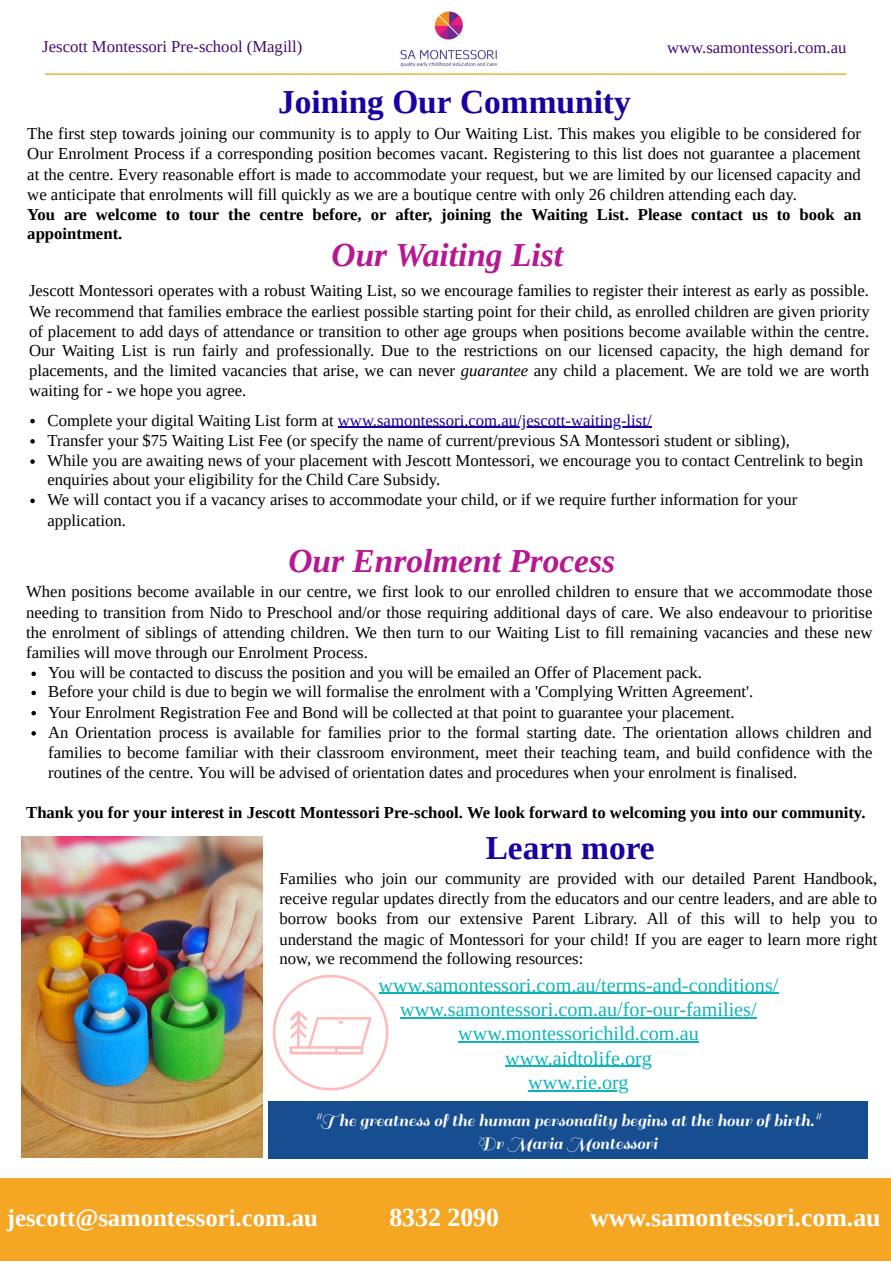
<style>
.page{position:relative;width:891px;height:1262px;background:#fff}
.page>*{position:absolute;margin:0;border:0;box-sizing:border-box;transform-origin:0 0}
.t1{font:italic 700 33.45px "Tinos";color:#b71791}
.t2{font:700 33.45px "Tinos";color:#1801a3}
.t3{font:700 25.8px "Tinos";color:#fff}
.t4{font:700 24.75px "Tinos";color:#fff}
.t5{font:20.25px/24.5px "Tinos";color:#0fb4bb;text-align:center}
.t6{font:18.9px/22.5px "Sail";color:#fff;text-align:center}
.t7{font:16.65px/20px "Tinos";color:#000;text-align:justify}
.t8{font:700 16.65px/19px "Tinos";color:#000}
.t9{font:16.65px "Tinos";color:#430e73}
.s1{font-style:italic}
.s2{color:#1801a3}
</style>
<div class="page">
<div style="left:0;top:1178px;width:890px;height:82px;background:#f5a623"></div>
<svg style="left:30px;top:419px;width:5px;height:4px"></svg>
<hr style="left:338px;top:427px;width:314px;height:1px;background:#1801a3">
<svg style="left:30px;top:439px;width:5px;height:4px"></svg>
<svg style="left:30px;top:459px;width:5px;height:5px"></svg>
<svg style="left:30px;top:498px;width:5px;height:5px"></svg>
<div style="left:268px;top:1101px;width:600px;height:58px;background:#174e92"></div>
<hr style="left:379px;top:992px;width:399px;height:1px;background:#0fb4bb">
<hr style="left:400px;top:1017px;width:357px;height:1px;background:#0fb4bb">
<hr style="left:458px;top:1041px;width:241px;height:1px;background:#0fb4bb">
<hr style="left:505px;top:1065px;width:147px;height:1px;background:#0fb4bb">
<hr style="left:528px;top:1090px;width:101px;height:1px;background:#0fb4bb">
<svg style="left:273px;top:974px;width:115px;height:116px"></svg>
<hr style="left:45px;top:73px;width:801px;height:2px;background:#f5a623">
<img style="left:21px;top:836px;width:242px;height:321px">
<svg style="left:31px;top:671px;width:5px;height:5px"></svg>
<svg style="left:31px;top:690px;width:5px;height:5px"></svg>
<svg style="left:31px;top:711px;width:5px;height:4px"></svg>
<svg style="left:31px;top:731px;width:5px;height:4px"></svg>
<img style="left:400px;top:11px;width:97px;height:56px">
<p class="t9" style="left:42px;top:37px;width:262px">Jescott Montessori Pre-school (Magill)</p>
<p class="t9" style="left:667px;top:38px;width:181px">www.samontessori.com.au</p>
<h1 class="t2" style="left:278px;top:84px;width:354px">Joining Our Community</h1>
<p class="t7" style="left:27px;top:123px;width:835px">The first step towards joining our community is to apply to Our Waiting List. This makes you eligible to be considered for Our Enrolment Process if a corresponding position becomes vacant. Registering to this list does not guarantee a placement at the centre. Every reasonable effort is made to accommodate your request, but we are limited by our licensed capacity and we anticipate that enrolments will fill quickly as we are a boutique centre with only 26 children attending each day.</p>
<p class="t8" style="left:27px;top:205px;width:836px">You are welcome to tour the centre before, or after, joining the Waiting List. Please contact us to book an appointment.</p>
<h1 class="t1" style="left:332px;top:236px;width:233px">Our Waiting List</h1>
<p class="t7" style="left:29px;top:281px;width:842px">Jescott Montessori operates with a robust Waiting List, so we encourage families to register their interest as early as possible.<br>We recommend that families embrace the earliest possible starting point for their child, as enrolled children are given priority of placement to add days of attendance or transition to other age groups when positions become available within the centre.<br>Our Waiting List is run fairly and professionally. Due to the restrictions on our licensed capacity, the high demand for placements, and the limited vacancies that arise, we can never <span class="s1">guarantee</span> any child a placement. We are told we are worth waiting for - we hope you agree.</p>
<p class="t7" style="left:48px;top:410px;width:817px;text-align:left">Complete your digital Waiting List form at <span class="s2">www.samontessori.com.au/jescott-waiting-list/<br></span>Transfer your $75 Waiting List Fee (or specify the name of current/previous SA Montessori student or sibling),<br>While you are awaiting news of your placement with Jescott Montessori, we encourage you to contact Centrelink to begin enquiries about your eligibility for the Child Care Subsidy.<br>We will contact you if a vacancy arises to accommodate your child, or if we require further information for your application.</p>
<h1 class="t1" style="left:288px;top:542px;width:328px">Our Enrolment Process</h1>
<p class="t7" style="left:26px;top:582px;width:848px">When positions become available in our centre, we first look to our enrolled children to ensure that we accommodate those</p>
<p class="t7" style="left:26px;top:602px;width:848px">needing to transition from Nido to Preschool and/or those requiring additional days of care. We also endeavour to prioritise</p>
<p class="t7" style="left:26px;top:622px;width:848px">the enrolment of siblings of attending children. We then turn to our Waiting List to fill remaining vacancies and these new</p>
<p class="t7" style="left:26px;top:642px;width:343px">families will move through our Enrolment Process.</p>
<p class="t7" style="left:48px;top:662px;width:655px">You will be contacted to discuss the position and you will be emailed an Offer of Placement pack.</p>
<p class="t7" style="left:48px;top:682px;width:707px">Before your child is due to begin we will formalise the enrolment with a 'Complying Written Agreement'.</p>
<p class="t7" style="left:48px;top:702px;width:688px">Your Enrolment Registration Fee and Bond will be collected at that point to guarantee your placement.</p>
<p class="t7" style="left:48px;top:722px;width:825px">An Orientation process is available for families prior to the formal starting date. The orientation allows children and</p>
<p class="t7" style="left:48px;top:742px;width:826px">families to become familiar with their classroom environment, meet their teaching team, and build confidence with the</p>
<p class="t7" style="left:48px;top:762px;width:751px">routines of the centre. You will be advised of orientation dates and procedures when your enrolment is finalised.</p>
<p class="t8" style="left:26px;top:802px;width:841px">Thank you for your interest in Jescott Montessori Pre-school. We look forward to welcoming you into our community.</p>
<h1 class="t2" style="left:486px;top:829px;width:171px">Learn more</h1>
<p class="t7" style="left:279px;top:868px;width:600px">Families who join our community are provided with our detailed Parent Handbook, receive regular updates directly from the educators and our centre leaders, and are able to borrow books from our extensive Parent Library. All of this will to help you to understand the magic of Montessori for your child! If you are eager to learn more right now, we recommend the following resources:</p>
<p class="t5" style="left:379px;top:972px;width:401px">www.samontessori.com.au/terms-and-conditions/ www.samontessori.com.au/for-our-families/ www.montessorichild.com.au<br>www.aidtolife.org<br>www.rie.org</p>
<p class="t6" style="left:315px;top:1109px;width:506px">"The greatness of the human personality begins at the hour of birth."<br>Dr Maria Montessori</p>
<h3 class="t4" style="left:7px;top:1204px;width:313px">jescott@samontessori.com.au</h3>
<h2 class="t3" style="left:389px;top:1203px;width:111px">8332 2090</h2>
<h2 class="t3" style="left:590px;top:1203px;width:292px">www.samontessori.com.au</h2>
</div>
